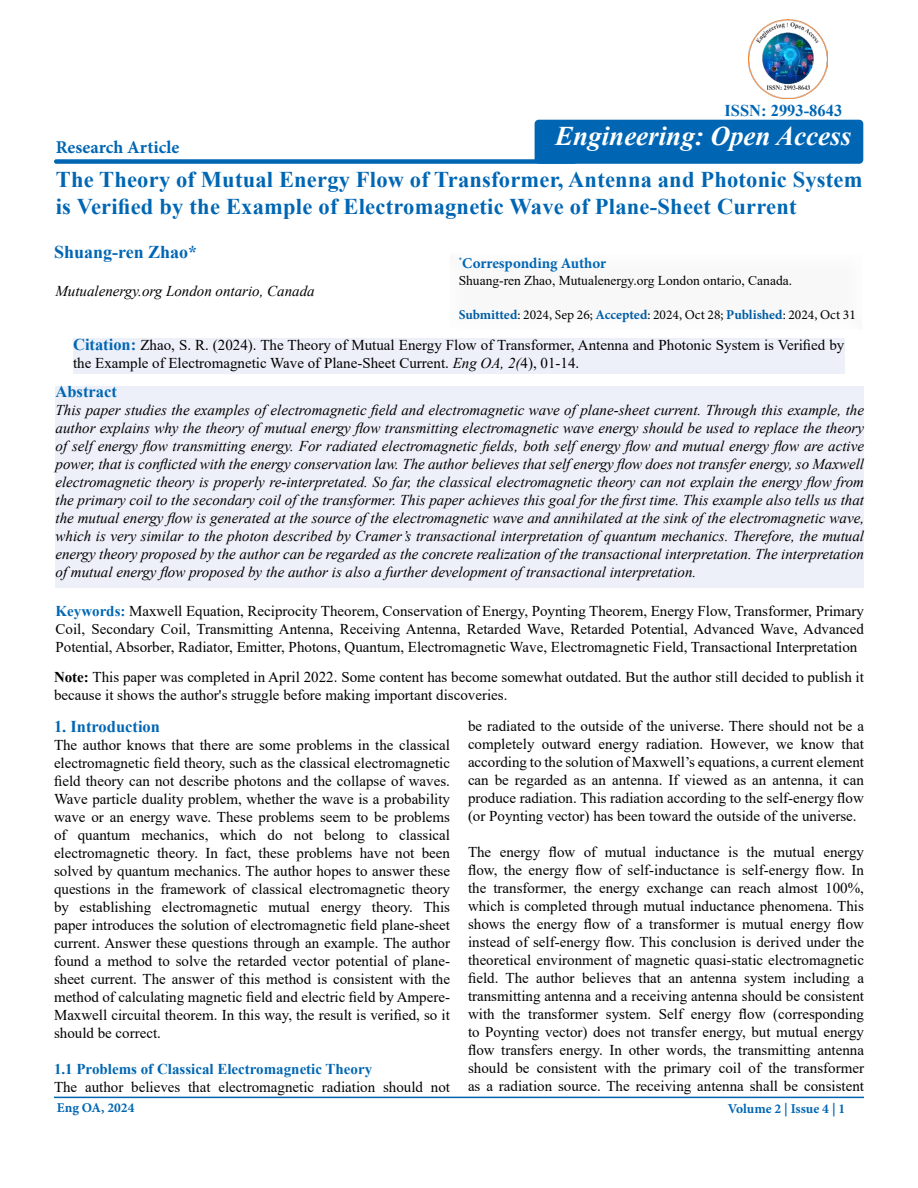
<style>
.page{position:relative;width:918px;height:1188px;background:#fff}
.page>*{position:absolute;margin:0;border:0;box-sizing:border-box;transform-origin:0 0}
.t1{font:italic 700 27px "Times New Roman";color:#fff}
.t2{font:700 22.5px/27px "Times New Roman";letter-spacing:.01em;color:#0066b3}
.t3{font:700 18px "Minion Pro";color:#0066b3}
.t4{font:700 18px "Times New Roman";color:#0066b3}
.t5{font:700 16.5px "Times New Roman";color:#0066b3}
.t6{font:15px/18px "Times New Roman";color:#000;text-align:justify}
.t7{font:italic 15px/18px "Times New Roman";color:#000;text-align:justify}
.t8{font:700 15px "Times New Roman";color:#0066b3}
.t9{font:700 15px "Minion Pro";color:#0066b3}
.t10{font:13.5px "Minion Pro";color:#000}
.t11{font:13.5px "Times New Roman";color:#000}
.t12{font:700 13.5px "Minion Pro";color:#0066b3}
.s1{font-weight:700;color:#005da4}
.s2{font-weight:700;font-size:16.5px;color:#0066b3}
.s3{font-style:italic}
.s4{font-weight:700;color:#0066b3}
.s5{font-weight:700}
</style>
<div class="page">
<div style="left:54px;top:159px;width:523px;height:5px;background:#0066b3;border-radius:2px"></div>
<hr style="left:54px;top:1097px;width:810px;height:1px;background:#0066b3">
<div style="left:436px;top:244px;width:440px;height:87px;background:#f9f9f9"></div>
<div style="left:73px;top:338px;width:771px;height:36px;background:#eef0f9"></div>
<div style="left:56px;top:386px;width:808px;height:202px;background:#eef0f9"></div>
<div style="left:535px;top:120px;width:328px;height:44px;background:#0066b3;border-radius:4px"></div>
<img style="left:749px;top:20px;width:78px;height:78px">
<p class="t3" style="left:56px;top:135px;width:125px">Research Article</p>
<p class="t5" style="left:724px;top:99px;width:119px">ISSN: 2993-8643</p>
<h1 class="t1" style="left:555px;top:117px;width:298px">Engineering: Open Access</h1>
<h2 class="t2" style="left:56px;top:165px;width:808px">The Theory of Mutual Energy Flow of Transformer, Antenna and Photonic System is Verified by the Example of Electromagnetic Wave of Plane-Sheet Current</h2>
<p class="t4" style="left:54px;top:238px;width:145px">Shuang-ren Zhao*</p>
<p class="t7" style="left:56px;top:282px;width:261px">Mutualenergy.org London ontario, Canada</p>
<p class="t9" style="left:459px;top:253px;width:149px"><sup>*</sup>Corresponding Author</p>
<p class="t11" style="left:459px;top:271px;width:335px">Shuang-ren Zhao, Mutualenergy.org London ontario, Canada.</p>
<p class="t10" style="left:459px;top:306px;width:399px"><span class="s1">Submitted</span>: 2024, Sep 26; <span class="s1">Accepted</span>: 2024, Oct 28; <span class="s1">Published</span>: 2024, Oct 31</p>
<p class="t6" style="left:73px;top:335px;width:773px"><span class="s2">Citation:</span> Zhao, S. R. (2024). The Theory of Mutual Energy Flow of Transformer, Antenna and Photonic System is Verified by the Example of Electromagnetic Wave of Plane-Sheet Current. <span class="s3">Eng OA, 2(</span>4), 01-14.</p>
<p class="t5" style="left:56px;top:380px;width:63px">Abstract</p>
<p class="t7" style="left:56px;top:401px;width:810px">This paper studies the examples of electromagnetic field and electromagnetic wave of plane-sheet current. Through this example, the author explains why the theory of mutual energy flow transmitting electromagnetic wave energy should be used to replace the theory of self energy flow transmitting energy. For radiated electromagnetic fields, both self energy flow and mutual energy flow are active power, that is conflicted with the energy conservation law. The author believes that self energy flow does not transfer energy, so Maxwell electromagnetic theory is properly re-interpretated. So far, the classical electromagnetic theory can not explain the energy flow from the primary coil to the secondary coil of the transformer. This paper achieves this goal for the first time. This example also tells us that the mutual energy flow is generated at the source of the electromagnetic wave and annihilated at the sink of the electromagnetic wave, which is very similar to the photon described by Cramer’s transactional interpretation of quantum mechanics. Therefore, the mutual energy theory proposed by the author can be regarded as the concrete realization of the transactional interpretation. The interpretation of mutual energy flow proposed by the author is also a further development of transactional interpretation.</p>
<p class="t6" style="left:56px;top:602px;width:810px"><span class="s4">Keywords:</span> Maxwell Equation, Reciprocity Theorem, Conservation of Energy, Poynting Theorem, Energy Flow, Transformer, Primary Coil, Secondary Coil, Transmitting Antenna, Receiving Antenna, Retarded Wave, Retarded Potential, Advanced Wave, Advanced Potential, Absorber, Radiator, Emitter, Photons, Quantum, Electromagnetic Wave, Electromagnetic Field, Transactional Interpretation</p>
<p class="t6" style="left:54px;top:667px;width:812px"><span class="s5">Note:</span> This paper was completed in April 2022. Some content has become somewhat outdated. But the author still decided to publish it because it shows the author's struggle before making important discoveries.</p>
<p class="t5" style="left:54px;top:715px;width:108px">1. Introduction</p>
<p class="t6" style="left:54px;top:736px;width:398px">The author knows that there are some problems in the classical electromagnetic field theory, such as the classical electromagnetic field theory can not describe photons and the collapse of waves.<br>Wave particle duality problem, whether the wave is a probability wave or an energy wave. These problems seem to be problems of quantum mechanics, which do not belong to classical electromagnetic theory. In fact, these problems have not been solved by quantum mechanics. The author hopes to answer these questions in the framework of classical electromagnetic theory by establishing electromagnetic mutual energy theory. This paper introduces the solution of electromagnetic field plane-sheet current. Answer these questions through an example. The author found a method to solve the retarded vector potential of plane&shy;sheet current. The answer of this method is consistent with the method of calculating magnetic field and electric field by Ampere-Maxwell circuital theorem. In this way, the result is verified, so it should be correct.</p>
<p class="t8" style="left:54px;top:1058px;width:320px">1.1 Problems of Classical Electromagnetic Theory</p>
<p class="t6" style="left:54px;top:1078px;width:398px">The author believes that electromagnetic radiation should not</p>
<p class="t6" style="left:468px;top:717px;width:398px">be radiated to the outside of the universe. There should not be a completely outward energy radiation. However, we know that according to the solution of Maxwell’s equations, a current element can be regarded as an antenna. If viewed as an antenna, it can produce radiation. This radiation according to the self-energy flow (or Poynting vector) has been toward the outside of the universe.</p>
<p class="t6" style="left:468px;top:843px;width:398px">The energy flow of mutual inductance is the mutual energy flow, the energy flow of self-inductance is self-energy flow. In the transformer, the energy exchange can reach almost 100%, which is completed through mutual inductance phenomena. This shows the energy flow of a transformer is mutual energy flow instead of self-energy flow. This conclusion is derived under the theoretical environment of magnetic quasi-static electromagnetic field. The author believes that an antenna system including a transmitting antenna and a receiving antenna should be consistent with the transformer system. Self energy flow (corresponding to Poynting vector) does not transfer energy, but mutual energy flow transfers energy. In other words, the transmitting antenna should be consistent with the primary coil of the transformer as a radiation source. The receiving antenna shall be consistent</p>
<p class="t12" style="left:57px;top:1098px;width:79px">Eng OA, 2024</p>
<p class="t12" style="left:728px;top:1099px;width:119px">Volume 2 | Issue 4 | 1</p>
</div>
